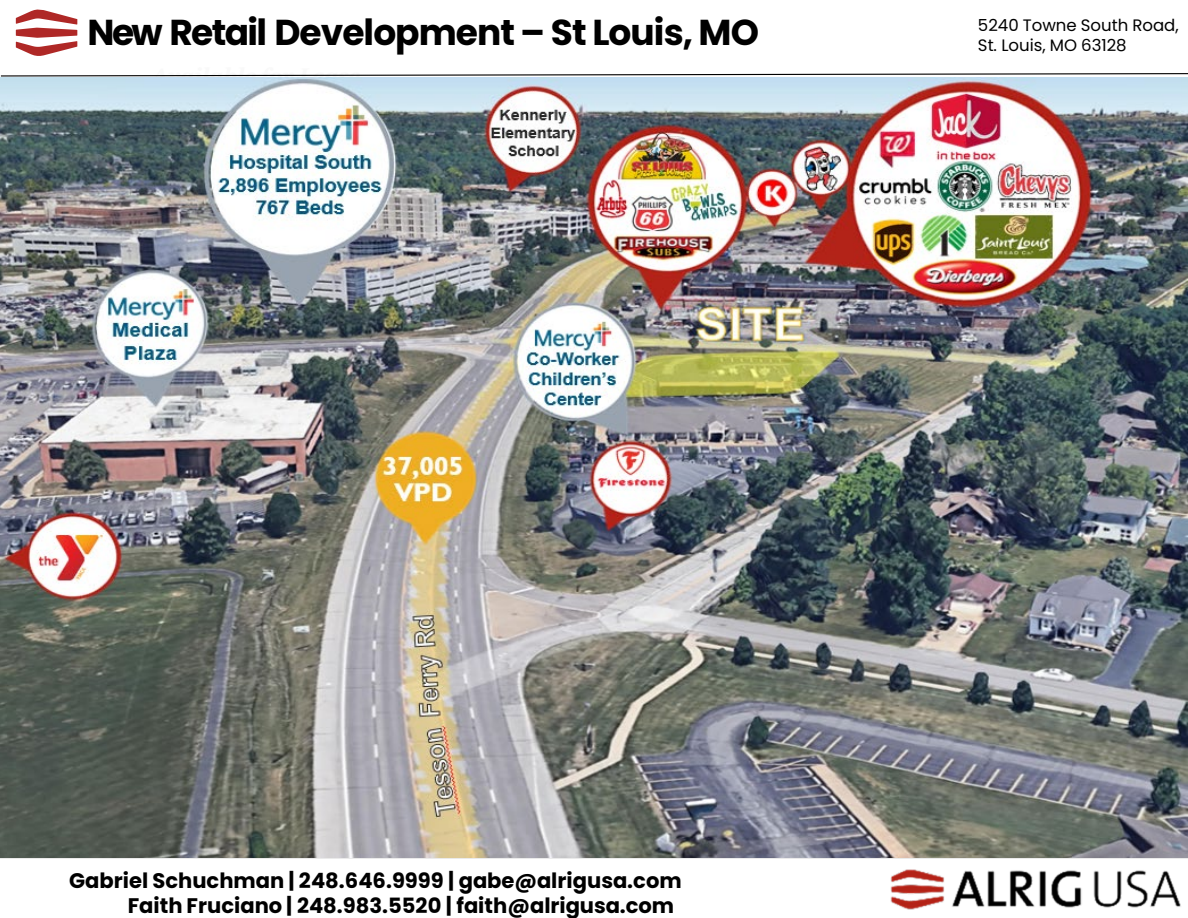
<style>
.page{position:relative;width:1188px;height:918px;background:#fff}
.page>*{position:absolute;margin:0;border:0;box-sizing:border-box;transform-origin:0 0}
.t1{font:700 36px "Poppins";letter-spacing:-.025em;color:#000}
.t2{font:700 21px "Poppins";color:#000}
.t3{font:16.5px "Poppins";color:#000}
</style>
<div class="page">
<svg style="left:16px;top:10px;width:61px;height:46px"></svg>
<svg style="left:35px;top:73px;width:1152px;height:4px"></svg>
<img style="left:880px;top:858px;width:308px;height:52px">
<img style="left:0;top:24px;width:35px;height:53px">
<img style="left:0;top:77px;width:1188px;height:781px">
<h2 class="t1" style="left:88px;top:12px;width:673px">New Retail Development – St Louis, MO</h2>
<p class="t3" style="left:978px;top:16px;width:202px">5240 Towne South Road,</p>
<p class="t3" style="left:978px;top:36px;width:150px">St. Louis, MO 63128</p>
<p class="t2" style="left:69px;top:868px;width:614px">Gabriel Schuchman | 248.646.9999 | gabe@alrigusa.com</p>
<p class="t2" style="left:128px;top:893px;width:548px">Faith Fruciano | 248.983.5520 | faith@alrigusa.com</p>
</div>
